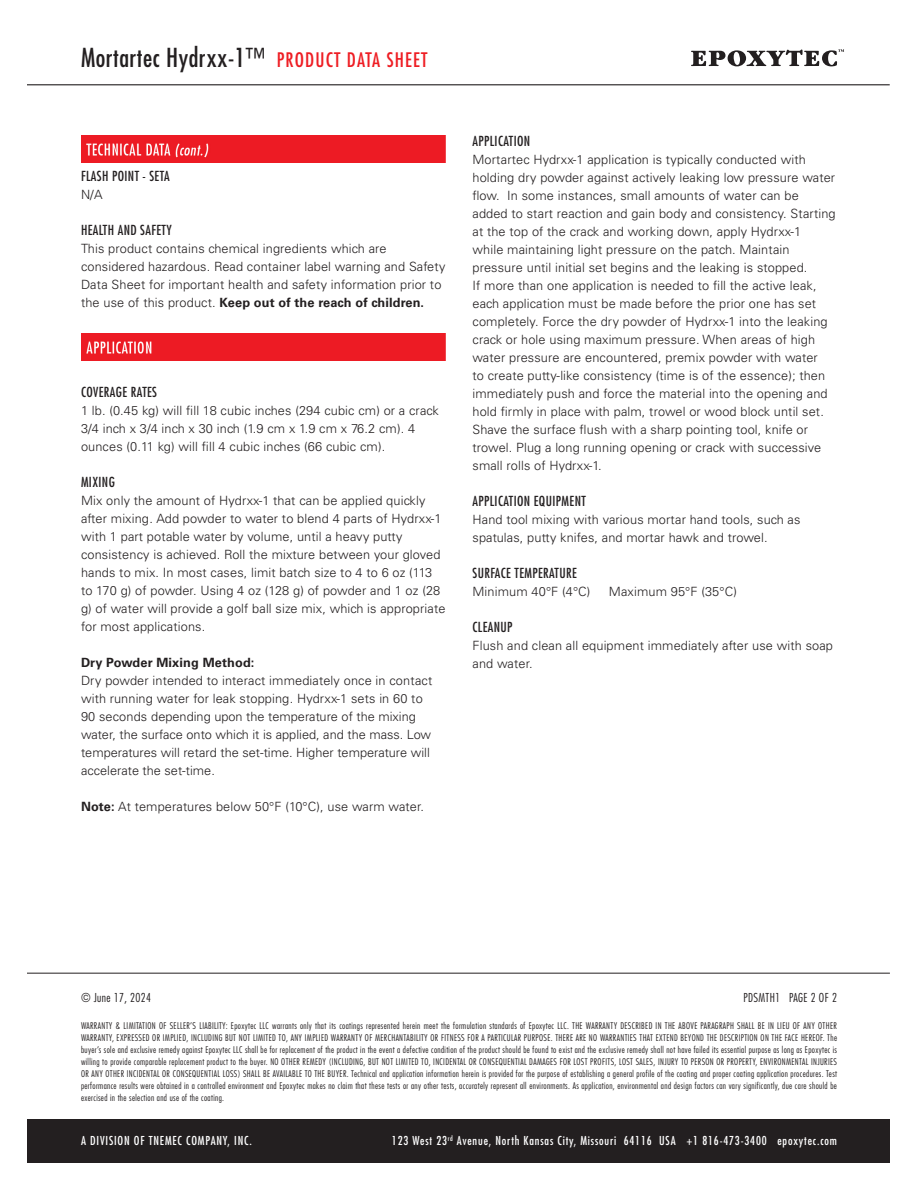
<style>
.page{position:relative;width:918px;height:1188px;background:#fff}
.page>*{position:absolute;margin:0;border:0;box-sizing:border-box;transform-origin:0 0}
.t1{font:condensed 25.5px "Futura Std";letter-spacing:.02em;color:#231f20}
.t2{font:condensed 13.5px "Futura Std";letter-spacing:.03em;color:#231f20}
.t3{font:300 12.75px/18px "Univers LT Std";letter-spacing:.01em;color:#231f20}
.t4{font:700 12.75px "Univers LT Std";letter-spacing:.01em;color:#231f20}
.t5{font:condensed 12px "Futura Std";letter-spacing:.07em;color:#fff}
.t6{font:300 condensed 12px "Futura Std";letter-spacing:.03em;color:#231f20}
.t7{font:300 condensed 9px/12px "Futura Std";letter-spacing:.04em;color:#231f20;text-align:justify}
.s1{font-size:19.5px;color:#ee1d23}
.s2{font-weight:700}
</style>
<div class="page">
<hr style="left:27px;top:84px;width:863px;height:1px;background:#231f20">
<img style="left:81px;top:136px;width:365px;height:27px">
<div style="left:81px;top:334px;width:365px;height:27px;background:#ed1b24"></div>
<svg style="left:691px;top:49px;width:153px;height:17px"></svg>
<div style="left:27px;top:1119px;width:863px;height:43px;background:#231f20"></div>
<hr style="left:27px;top:973px;width:863px;height:1px;background:#231f20">
<p class="t1" style="left:81px;top:43px;width:348px">Mortartec Hydrxx-1™ <span class="s1">PRODUCT DATA SHEET</span></p>
<p class="t2" style="left:81px;top:168px;width:90px">FLASH POINT - SETA</p>
<p class="t3" style="left:81px;top:185px;width:23px">N/A</p>
<p class="t2" style="left:81px;top:222px;width:92px">HEALTH AND SAFETY</p>
<p class="t3" style="left:81px;top:239px;width:366px">This product contains chemical ingredients which are considered hazardous. Read container label warning and Safety Data Sheet for important health and safety information prior to the use of this product. <span class="s2">Keep out of the reach of children.</span></p>
<p class="t2" style="left:81px;top:384px;width:77px">COVERAGE RATES</p>
<p class="t3" style="left:81px;top:401px;width:359px">1 lb. (0.45 kg) will fill 18 cubic inches (294 cubic cm) or a crack<br>3/4 inch x 3/4 inch x 30 inch (1.9 cm x 1.9 cm x 76.2 cm). 4 ounces (0.11 kg) will fill 4 cubic inches (66 cubic cm).</p>
<p class="t2" style="left:81px;top:474px;width:35px">MIXING</p>
<p class="t3" style="left:81px;top:491px;width:366px">Mix only the amount of Hydrxx-1 that can be applied quickly after mixing. Add powder to water to blend 4 parts of Hydrxx-1 with 1 part potable water by volume, until a heavy putty consistency is achieved. Roll the mixture between your gloved hands to mix. In most cases, limit batch size to 4 to 6 oz (113 to 170 g) of powder. Using 4 oz (128 g) of powder and 1 oz (28 g) of water will provide a golf ball size mix, which is appropriate for most applications.</p>
<p class="t4" style="left:81px;top:655px;width:175px">Dry Powder Mixing Method:</p>
<p class="t3" style="left:81px;top:671px;width:353px">Dry powder intended to interact immediately once in contact with running water for leak stopping. Hydrxx-1 sets in 60 to 90 seconds depending upon the temperature of the mixing water, the surface onto which it is applied, and the mass. Low temperatures will retard the set-time. Higher temperature will accelerate the set-time.</p>
<p class="t3" style="left:81px;top:797px;width:345px"><span class="s2">Note:</span> At temperatures below 50°F (10°C), use warm water.</p>
<p class="t2" style="left:472px;top:133px;width:59px">APPLICATION</p>
<p class="t3" style="left:472px;top:151px;width:365px">Mortartec Hydrxx-1 application is typically conducted with holding dry powder against actively leaking low pressure water flow. In some instances, small amounts of water can be added to start reaction and gain body and consistency. Starting at the top of the crack and working down, apply Hydrxx-1<br>while maintaining light pressure on the patch. Maintain pressure until initial set begins and the leaking is stopped.<br>If more than one application is needed to fill the active leak, each application must be made before the prior one has set completely. Force the dry powder of Hydrxx-1 into the leaking crack or hole using maximum pressure. When areas of high water pressure are encountered, premix powder with water<br>to create putty-like consistency (time is of the essence); then immediately push and force the material into the opening and hold firmly in place with palm, trowel or wood block until set.<br>Shave the surface flush with a sharp pointing tool, knife or trowel. Plug a long running opening or crack with successive small rolls of Hydrxx-1.</p>
<p class="t2" style="left:472px;top:493px;width:115px">APPLICATION EQUIPMENT</p>
<p class="t3" style="left:472px;top:511px;width:330px">Hand tool mixing with various mortar hand tools, such as spatulas, putty knifes, and mortar hawk and trowel.</p>
<p class="t2" style="left:472px;top:565px;width:106px">SURFACE TEMPERATURE</p>
<p class="t3" style="left:472px;top:583px;width:119px">Minimum 40°F (4°C)</p>
<p class="t3" style="left:609px;top:583px;width:129px">Maximum 95°F (35°C)</p>
<p class="t2" style="left:472px;top:619px;width:42px">CLEANUP</p>
<p class="t3" style="left:472px;top:637px;width:362px">Flush and clean all equipment immediately after use with soap and water.</p>
<p class="t6" style="left:81px;top:991px;width:72px">© June 17, 2024</p>
<p class="t6" style="left:744px;top:991px;width:95px">PDSMTH1 PAGE 2 OF 2</p>
<p class="t7" style="left:81px;top:1020px;width:758px">WARRANTY &amp; LIMITATION OF SELLER’S LIABILITY: Epoxytec LLC warrants only that its coatings represented herein meet the formulation standards of Epoxytec LLC. THE WARRANTY DESCRIBED IN THE ABOVE PARAGRAPH SHALL BE IN LIEU OF ANY OTHER WARRANTY, EXPRESSED OR IMPLIED, INCLUDING BUT NOT LIMITED TO, ANY IMPLIED WARRANTY OF MERCHANTABILITY OR FITNESS FOR A PARTICULAR PURPOSE. THERE ARE NO WARRANTIES THAT EXTEND BEYOND THE DESCRIPTION ON THE FACE HEREOF. The buyer’s sole and exclusive remedy against Epoxytec LLC shall be for replacement of the product in the event a defective condition of the product should be found to exist and the exclusive remedy shall not have failed its essential purpose as long as Epoxytec is willing to provide comparable replacement product to the buyer. NO OTHER REMEDY (INCLUDING, BUT NOT LIMITED TO, INCIDENTAL OR CONSEQUENTIAL DAMAGES FOR LOST PROFITS, LOST SALES, INJURY TO PERSON OR PROPERTY, ENVIRONMENTAL INJURIES OR ANY OTHER INCIDENTAL OR CONSEQUENTIAL LOSS) SHALL BE AVAILABLE TO THE BUYER. Technical and application information herein is provided for the purpose of establishing a general profile of the coating and proper coating application procedures. Test performance results were obtained in a controlled environment and Epoxytec makes no claim that these tests or any other tests, accurately represent all environments. As application, environmental and design factors can vary significantly, due care should be exercised in the selection and use of the coating.</p>
<p class="t5" style="left:81px;top:1133px;width:172px">A DIVISION OF TNEMEC COMPANY, INC.</p>
<p class="t5" style="left:392px;top:1133px;width:447px">123 West 23<sup>rd</sup> Avenue, North Kansas City, Missouri 64116 USA +1 816-473-3400 epoxytec.com</p>
</div>
